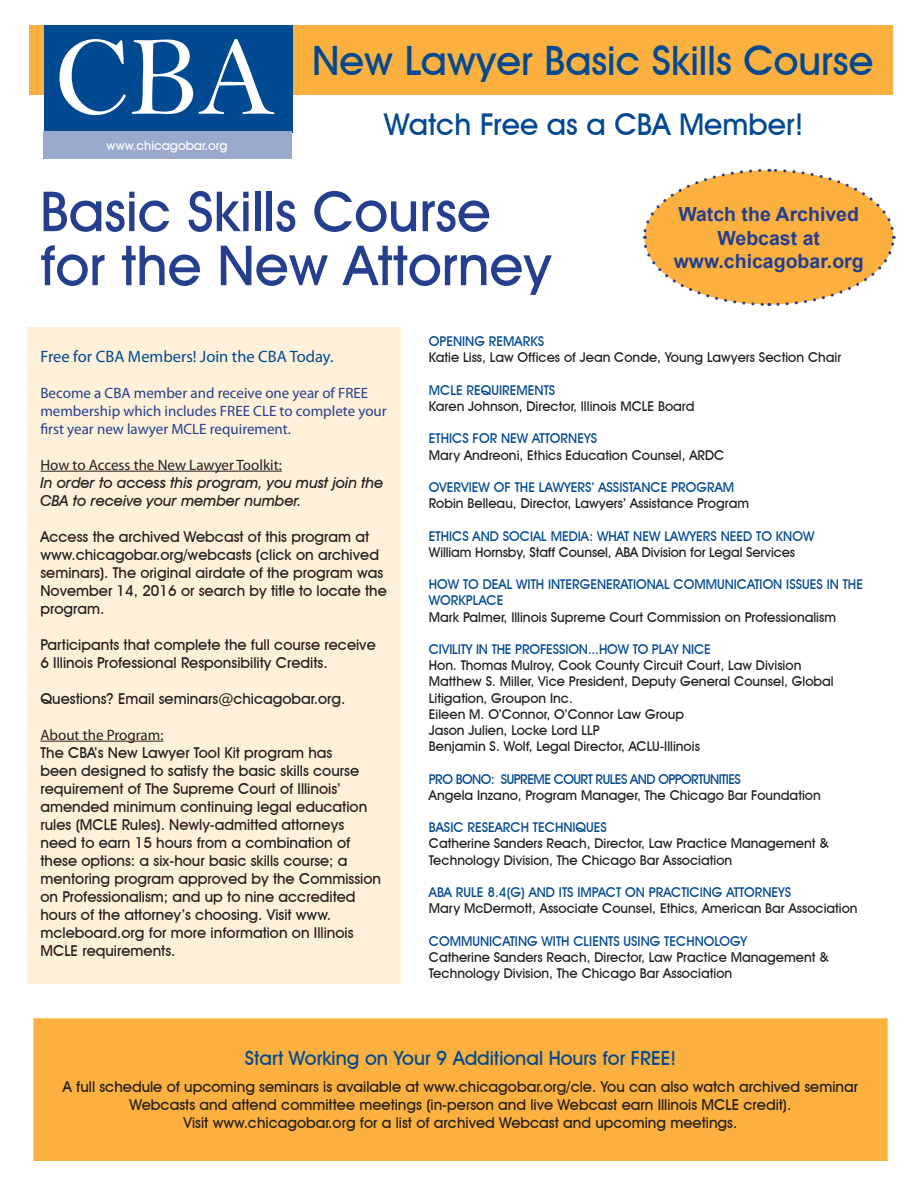
<style>
.page{position:relative;width:918px;height:1188px;background:#fff}
.page>*{position:absolute;margin:0;border:0;box-sizing:border-box;transform-origin:0 0}
.t1{font:114.3px "Bell";color:#fff}
.t2{font:500 55.5px "Avant Garde IT Cby BT";color:#253f8e}
.t3{font:500 40.5px "Avant Garde IT Cby BT";color:#014990}
.t4{font:500 30px "Avant Garde IT Cby BT";color:#014990}
.t5{font:700 19.5px/23.4px "Arial";color:#253f8e;text-align:center}
.t6{font:500 19.5px "Avant Garde IT Cby BT";color:#014990}
.t7{font:16.5px "Myriad Pro";color:#014990}
.t8{font:500 15px/18px "Avant Garde IT Cby BT";color:#231f20}
.t9{font:15px/18px "Myriad Pro";color:#253f8e}
.t10{font:italic 500 15px/18px "Avant Garde IT Cby BT";color:#231f20}
.t11{font:15px "Myriad Pro";color:#231f20}
.t12{font:500 13.5px/16.2px "Avant Garde IT Cby BT";color:#231f20}
.t13{font:500 13.5px/16.2px "Avant Garde IT Cby BT";color:#014990}
.t14{font:500 13.5px "Avant Garde IT Cby BT";letter-spacing:-.04em;color:#014990}
.t15{font:500 12.75px "Avant Garde IT Cby BT";color:#fff}
.s1{font-family:"Myriad Pro";font-weight:400}
.s2{color:#014990}
</style>
<div class="page">
<div style="left:29px;top:26px;width:864px;height:69px;background:#fbb03f"></div>
<div style="left:44px;top:26px;width:248px;height:107px;background:#014990"></div>
<div style="left:43px;top:131px;width:249px;height:28px;background:#9ba9cf"></div>
<svg style="left:643px;top:168px;width:253px;height:138px"></svg>
<div style="left:33px;top:1018px;width:855px;height:143px;background:#fbb03f;border:3px solid #fbb03f"></div>
<div style="left:27px;top:327px;width:374px;height:656px;background:#fef0d9"></div>
<hr style="left:40px;top:471px;width:242px;height:1px;background:#231f20">
<hr style="left:40px;top:741px;width:123px;height:1px;background:#231f20">
<p class="t1" style="left:54px;top:9px;width:224px">CBA</p>
<p class="t15" style="left:107px;top:138px;width:123px">www.chicagobar.org</p>
<p class="t3" style="left:312px;top:36px;width:563px">New Lawyer Basic Skills Course</p>
<p class="t4" style="left:384px;top:106px;width:421px">Watch Free as a CBA Member!</p>
<p class="t2" style="left:40px;top:178px;width:452px">Basic Skills Course</p>
<p class="t2" style="left:40px;top:232px;width:513px">for the New Attorney</p>
<p class="t5" style="left:678px;top:203px;width:182px">Watch the Archived<br>Webcast at</p>
<p class="t5" style="left:674px;top:250px;width:191px">www.chicagobar.org</p>
<p class="t7" style="left:40px;top:346px;width:295px">Free for CBA Members! Join the CBA Today.</p>
<p class="t9" style="left:40px;top:383px;width:348px">Become a CBA member and receive one year of FREE membership which includes FREE CLE to complete your first year new lawyer MCLE requirement.</p>
<p class="t11" style="left:40px;top:455px;width:243px">How to Access the New Lawyer Toolkit:</p>
<p class="t10" style="left:40px;top:473px;width:344px">In order to access this program, you must join the<br>CBA to receive your member number.</p>
<p class="t8" style="left:40px;top:527px;width:348px">Access the archived Webcast of this program at www.chicagobar.org/webcasts (click on archived seminars). The original airdate of the program was November 14, 2016 or search by title to locate the program.</p>
<p class="t8" style="left:40px;top:635px;width:337px">Participants that complete the full course receive<br>6 Illinois Professional Responsibility Credits.</p>
<p class="t8" style="left:40px;top:689px;width:307px">Questions? Email seminars@chicagobar.org.</p>
<p class="t8" style="left:40px;top:725px;width:342px"><span class="s1">About the Program:<br></span>The CBA’s New Lawyer Tool Kit program has<br>been designed to satisfy the basic skills course requirement of The Supreme Court of Illinois’ amended minimum continuing legal education rules (MCLE Rules). Newly-admitted attorneys need to earn 15 hours from a combination of these options: a six-hour basic skills course; a mentoring program approved by the Commission on Professionalism; and up to nine accredited hours of the attorney’s choosing. Visit www. mcleboard.org for more information on Illinois MCLE requirements.</p>
<p class="t13" style="left:429px;top:333px;width:117px">OPENING REMARKS</p>
<p class="t12" style="left:429px;top:349px;width:414px">Katie Liss, Law Offices of Jean Conde, Young Lawyers Section Chair</p>
<p class="t13" style="left:429px;top:382px;width:128px">MCLE REQUIREMENTS</p>
<p class="t12" style="left:429px;top:398px;width:267px">Karen Johnson, Director, Illinois MCLE Board</p>
<p class="t13" style="left:429px;top:430px;width:170px">ETHICS FOR NEW ATTORNEYS</p>
<p class="t12" style="left:429px;top:447px;width:297px">Mary Andreoni, Ethics Education Counsel, ARDC</p>
<p class="t12" style="left:429px;top:479px;width:322px"><span class="s2">OVERVIEW OF THE LAWYERS’ ASSISTANCE PROGRAM<br></span>Robin Belleau, Director, Lawyers’ Assistance Program</p>
<p class="t13" style="left:429px;top:528px;width:387px">ETHICS AND SOCIAL MEDIA: WHAT NEW LAWYERS NEED TO KNOW</p>
<p class="t12" style="left:429px;top:544px;width:368px">William Hornsby, Staff Counsel, ABA Division for Legal Services</p>
<p class="t13" style="left:429px;top:576px;width:436px">HOW TO DEAL WITH INTERGENERATIONAL COMMUNICATION ISSUES IN THE<br>WORKPLACE</p>
<p class="t12" style="left:429px;top:609px;width:409px">Mark Palmer, Illinois Supreme Court Commission on Professionalism</p>
<p class="t13" style="left:429px;top:641px;width:284px">CIVILITY IN THE PROFESSION...HOW TO PLAY NICE</p>
<p class="t12" style="left:429px;top:657px;width:406px">Hon. Thomas Mulroy, Cook County Circuit Court, Law Division Matthew S. Miller, Vice President, Deputy General Counsel, Global Litigation, Groupon Inc.<br>Eileen M. O’Connor, O’Connor Law Group</p>
<p class="t12" style="left:429px;top:722px;width:172px">Jason Julien, Locke Lord LLP</p>
<p class="t12" style="left:429px;top:738px;width:273px">Benjamin S. Wolf, Legal Director, ACLU-Illinois</p>
<p class="t14" style="left:429px;top:771px;width:314px">PRO BONO: SUPREME COURT RULES AND OPPORTUNITIES</p>
<p class="t12" style="left:429px;top:787px;width:393px">Angela Inzano, Program Manager, The Chicago Bar Foundation</p>
<p class="t13" style="left:429px;top:819px;width:180px">BASIC RESEARCH TECHNIQUES</p>
<p class="t12" style="left:429px;top:835px;width:401px">Catherine Sanders Reach, Director, Law Practice Management &amp;<br>Technology Division, The Chicago Bar Association</p>
<p class="t12" style="left:429px;top:884px;width:430px"><span class="s2">ABA RULE 8.4(G) AND ITS IMPACT ON PRACTICING ATTORNEYS<br></span>Mary McDermott, Associate Counsel, Ethics, American Bar Association</p>
<p class="t13" style="left:429px;top:933px;width:320px">COMMUNICATING WITH CLIENTS USING TECHNOLOGY</p>
<p class="t12" style="left:429px;top:949px;width:401px">Catherine Sanders Reach, Director, Law Practice Management &amp;<br>Technology Division, The Chicago Bar Association</p>
<p class="t6" style="left:245px;top:1046px;width:433px">Start Working on Your 9 Additional Hours for FREE!</p>
<p class="t8" style="left:63px;top:1077px;width:797px;text-align:center">A full schedule of upcoming seminars is available at www.chicagobar.org/cle. You can also watch archived seminar<br>Webcasts and attend committee meetings (in-person and live Webcast earn Illinois MCLE credit).</p>
<p class="t8" style="left:184px;top:1113px;width:555px">Visit www.chicagobar.org for a list of archived Webcast and upcoming meetings.</p>
</div>
